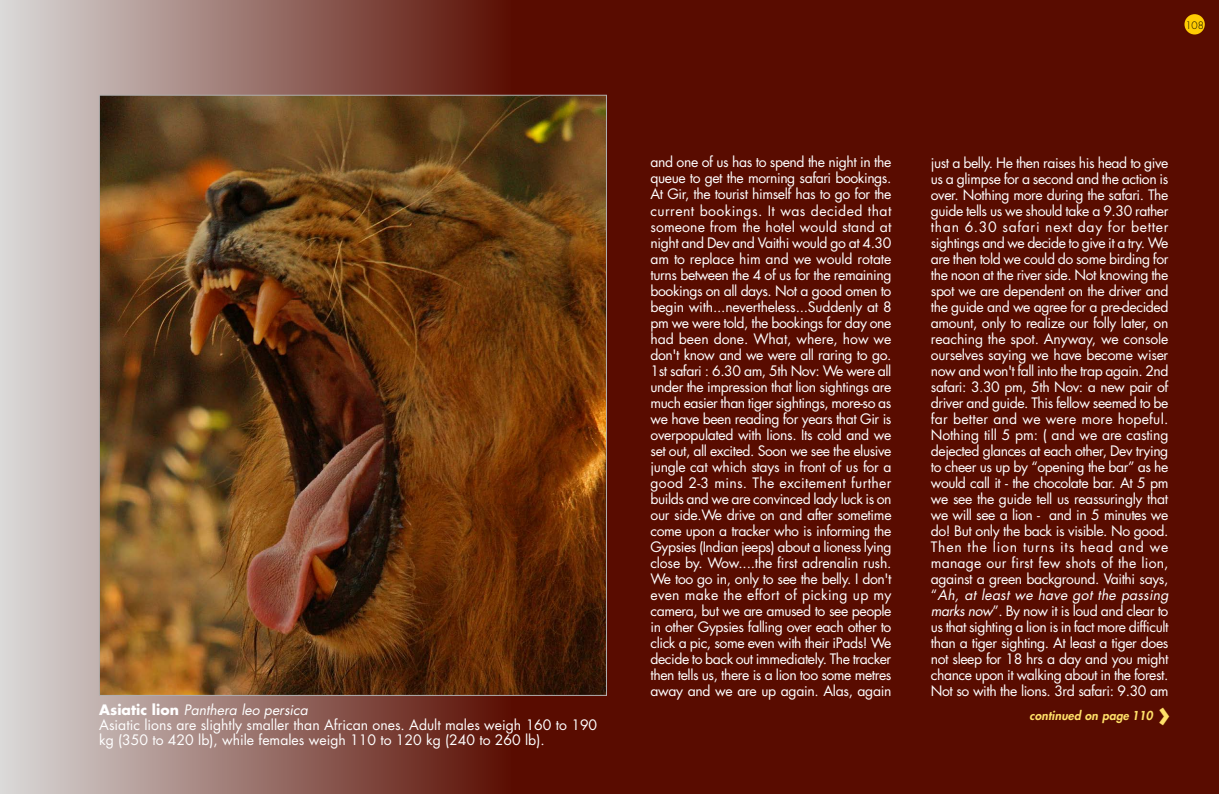
<style>
.page{position:relative;width:1219px;height:794px;background:#590c00}
.page>*{position:absolute;margin:0;border:0;box-sizing:border-box;transform-origin:0 0}
.t1{font:700 36px "Futura";color:#ffe068}
.t2{font:14px/16px "Futura";color:#fff;text-align:justify}
.t3{font:italic 800 12px "Futura";letter-spacing:.01em;color:#ffe068}
.t4{font:300 10px "Futura";color:#000}
.s1{font-weight:700}
.s2{font-style:italic}
</style>
<div class="page">
<div style="left:0;top:0;width:510px;height:794px;background:linear-gradient(to right,#d9d8d6,#5b0f03)"></div>
<div style="left:1184px;top:14px;width:21px;height:20px;background:#ffcc03;border-radius:50%"></div>
<img style="left:101px;top:97px;width:504px;height:597px">
<p class="t2" style="left:99px;top:703px;width:500px;line-height:15px;text-align:left"><span class="s1">Asiatic lion</span> <span class="s2">Panthera leo persica<br></span>Asiatic lions are slightly smaller than African ones. Adult males weigh 160 to 190 kg (350 to 420 lb), while females weigh 110 to 120 kg (240 to 260 lb).</p>
<p class="t4" style="left:1185px;top:21px;width:20px">108</p>
<p class="t2" style="left:650px;top:155px;width:243px">and one of us has to spend the night in the queue to get the morning safari bookings.<br>At Gir, the tourist himself has to go for the current bookings. It was decided that someone from the hotel would stand at night and Dev and Vaithi would go at 4.30 am to replace him and we would rotate turns between the 4 of us for the remaining bookings on all days. Not a good omen to begin with...nevertheless...Suddenly at 8 pm we were told, the bookings for day one had been done. What, where, how we don't know and we were all raring to go.<br>1st safari : 6.30 am, 5th Nov: We were all under the impression that lion sightings are much easier than tiger sightings, more-so as we have been reading for years that Gir is overpopulated with lions. Its cold and we set out, all excited. Soon we see the elusive jungle cat which stays in front of us for a good 2-3 mins. The excitement further builds and we are convinced lady luck is on our side.We drive on and after sometime come upon a tracker who is informing the Gypsies (Indian jeeps) about a lioness lying close by. Wow....the first adrenalin rush.<br>We too go in, only to see the belly. I don't even make the effort of picking up my camera, but we are amused to see people in other Gypsies falling over each other to click a pic, some even with their iPads! We decide to back out immediately. The tracker then tells us, there is a lion too some metres away and we are up again. Alas, again</p>
<p class="t2" style="left:931px;top:156px;width:239px">just a belly. He then raises his head to give us a glimpse for a second and the action is over. Nothing more during the safari. The guide tells us we should take a 9.30 rather than 6.30 safari next day for better sightings and we decide to give it a try. We are then told we could do some birding for the noon at the river side. Not knowing the spot we are dependent on the driver and the guide and we agree for a pre-decided amount, only to realize our folly later, on reaching the spot. Anyway, we console ourselves saying we have become wiser now and won't fall into the trap again. 2nd safari: 3.30 pm, 5th Nov: a new pair of driver and guide. This fellow seemed to be far better and we were more hopeful.<br>Nothing till 5 pm: ( and we are casting dejected glances at each other, Dev trying to cheer us up by “opening the bar” as he would call it - the chocolate bar. At 5 pm we see the guide tell us reassuringly that we will see a lion - and in 5 minutes we do! But only the back is visible. No good.<br>Then the lion turns its head and we manage our first few shots of the lion, against a green background. Vaithi says, “<span class="s2">Ah, at least we have got the passing marks now</span>”. By now it is loud and clear to us that sighting a lion is in fact more difficult than a tiger sighting. At least a tiger does not sleep for 18 hrs a day and you might chance upon it walking about in the forest.<br>Not so with the lions. 3rd safari: 9.30 am</p>
<p class="t3" style="left:1030px;top:709px;width:125px">continued on page 110</p>
<h1 class="t1" style="left:1157px;top:698px;width:14px">›</h1>
</div>
